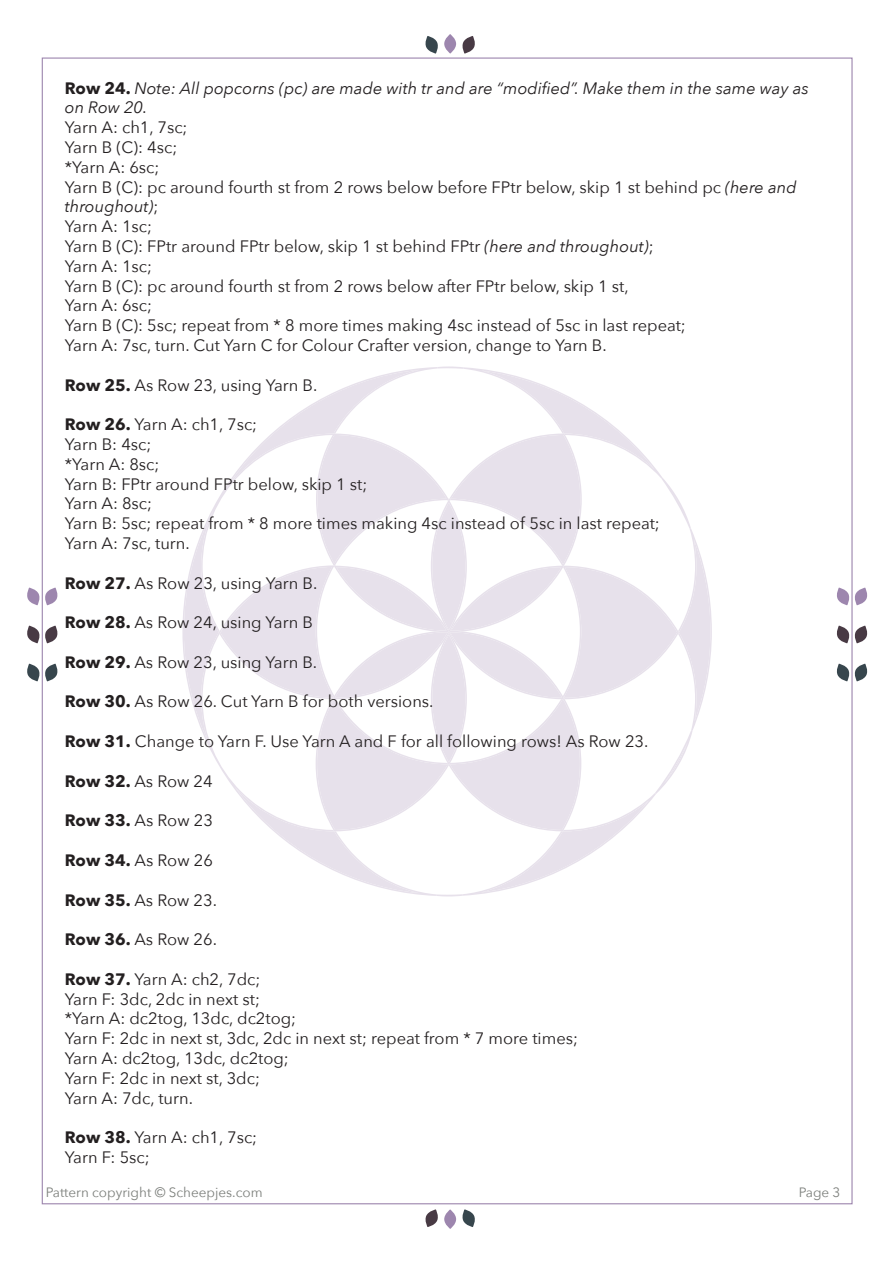
<style>
.page{position:relative;width:893px;height:1263px;background:#fff}
.page>*{position:absolute;margin:0;border:0;box-sizing:border-box;transform-origin:0 0}
.t1{font:16.5px/19.8px "Avenir Next";color:#231f20}
.t2{font:italic 16.5px/19.8px "Avenir Next";color:#231f20}
.t3{font:13.5px "Avenir Next";color:#7c7f7b}
.s1{font-weight:700;font-style:normal}
.s2{font-style:italic}
.s3{font-weight:700}
</style>
<div class="page">
<svg style="left:444px;top:1209px;width:12px;height:20px"></svg>
<svg style="left:462px;top:1209px;width:13px;height:18px"></svg>
<svg style="left:444px;top:34px;width:12px;height:20px"></svg>
<svg style="left:462px;top:36px;width:13px;height:18px"></svg>
<svg style="left:425px;top:36px;width:13px;height:18px"></svg>
<svg style="left:425px;top:1209px;width:13px;height:18px"></svg>
<svg style="left:27px;top:588px;width:31px;height:17px"></svg>
<svg style="left:27px;top:626px;width:31px;height:17px"></svg>
<svg style="left:27px;top:664px;width:31px;height:17px"></svg>
<svg style="left:837px;top:588px;width:31px;height:17px"></svg>
<svg style="left:836px;top:626px;width:32px;height:17px"></svg>
<svg style="left:836px;top:664px;width:32px;height:17px"></svg>
<svg style="left:182px;top:498px;width:37px;height:267px"></svg>
<svg style="left:219px;top:366px;width:493px;height:530px"></svg>
<p class="t2" style="left:65px;top:77px;width:746px"><span class="s1">Row 24.</span> Note: All popcorns (pc) are made with tr and are “modified”. Make them in the same way as on Row 20.</p>
<p class="t1" style="left:65px;top:117px;width:733px">Yarn A: ch1, 7sc;<br>Yarn B (C): 4sc;<br>*Yarn A: 6sc;<br>Yarn B (C): pc around fourth st from 2 rows below before FPtr below, skip 1 st behind pc <span class="s2">(here and throughout)</span>;<br>Yarn A: 1sc;<br>Yarn B (C): FPtr around FPtr below, skip 1 st behind FPtr <span class="s2">(here and throughout)</span>;<br>Yarn A: 1sc;<br>Yarn B (C): pc around fourth st from 2 rows below after FPtr below, skip 1 st,<br>Yarn A: 6sc;<br>Yarn B (C): 5sc; repeat from * 8 more times making 4sc instead of 5sc in last repeat;<br>Yarn A: 7sc, turn. Cut Yarn C for Colour Crafter version, change to Yarn B.</p>
<p class="t1" style="left:65px;top:374px;width:254px"><span class="s3">Row 25.</span> As Row 23, using Yarn B.</p>
<p class="t1" style="left:65px;top:414px;width:597px"><span class="s3">Row 26.</span> Yarn A: ch1, 7sc;<br>Yarn B: 4sc;<br>*Yarn A: 8sc;<br>Yarn B: FPtr around FPtr below, skip 1 st;<br>Yarn A: 8sc;<br>Yarn B: 5sc; repeat from * 8 more times making 4sc instead of 5sc in last repeat;<br>Yarn A: 7sc, turn.</p>
<p class="t1" style="left:65px;top:572px;width:254px"><span class="s3">Row 27.</span> As Row 23, using Yarn B.</p>
<p class="t1" style="left:65px;top:612px;width:250px"><span class="s3">Row 28.</span> As Row 24, using Yarn B</p>
<p class="t1" style="left:65px;top:651px;width:254px"><span class="s3">Row 29.</span> As Row 23, using Yarn B.</p>
<p class="t1" style="left:65px;top:691px;width:370px"><span class="s3">Row 30.</span> As Row 26. Cut Yarn B for both versions.</p>
<p class="t1" style="left:65px;top:731px;width:585px"><span class="s3">Row 31.</span> Change to Yarn F. Use Yarn A and F for all following rows! As Row 23.</p>
<p class="t1" style="left:65px;top:770px;width:149px"><span class="s3">Row 32.</span> As Row 24</p>
<p class="t1" style="left:65px;top:810px;width:150px"><span class="s3">Row 33.</span> As Row 23</p>
<p class="t1" style="left:65px;top:849px;width:150px"><span class="s3">Row 34.</span> As Row 26</p>
<p class="t1" style="left:65px;top:889px;width:154px"><span class="s3">Row 35.</span> As Row 23.</p>
<p class="t1" style="left:65px;top:929px;width:154px"><span class="s3">Row 36.</span> As Row 26.</p>
<p class="t1" style="left:65px;top:968px;width:515px"><span class="s3">Row 37.</span> Yarn A: ch2, 7dc;<br>Yarn F: 3dc, 2dc in next st;<br>*Yarn A: dc2tog, 13dc, dc2tog;<br>Yarn F: 2dc in next st, 3dc, 2dc in next st; repeat from * 7 more times;<br>Yarn A: dc2tog, 13dc, dc2tog;<br>Yarn F: 2dc in next st, 3dc;<br>Yarn A: 7dc, turn.</p>
<p class="t1" style="left:65px;top:1127px;width:194px"><span class="s3">Row 38.</span> Yarn A: ch1, 7sc;<br>Yarn F: 5sc;</p>
<p class="t3" style="left:46px;top:1181px;width:218px">Pattern copyright © Scheepjes.com</p>
<p class="t3" style="left:799px;top:1181px;width:43px">Page 3</p>
</div>
